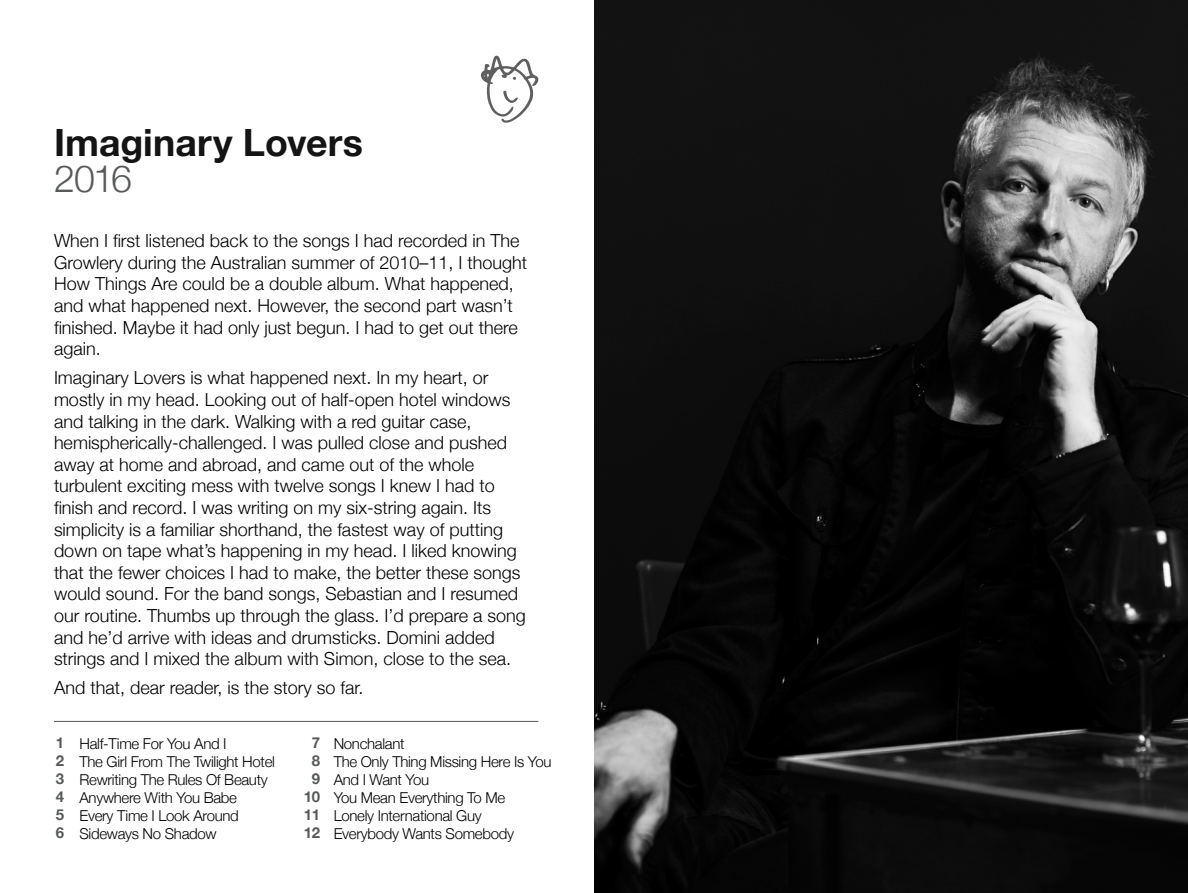
<style>
.page{position:relative;width:1188px;height:893px;background:#fff}
.page>*{position:absolute;margin:0;border:0;box-sizing:border-box;transform-origin:0 0}
.t1{font:700 37.5px "Helvetica Neue";color:#141414}
.t2{font:300 37.5px "Helvetica Neue";color:#58595b}
.t3{font:300 18px/21.6px "Helvetica Neue";color:#000}
.t4{font:300 15px/18px "Helvetica Neue";letter-spacing:-.02em;color:#000}
.t5{font:700 15px/18px "Helvetica Neue";color:#58595b;text-align:justify}
</style>
<div class="page">
<img style="left:594px;top:0;width:594px;height:893px">
<hr style="left:54px;top:721px;width:484px;height:1px;background:#58595b">
<svg style="left:481px;top:56px;width:58px;height:67px"></svg>
<h1 class="t1" style="left:54px;top:113px;width:311px">Imaginary Lovers</h1>
<h1 class="t2" style="left:54px;top:148px;width:80px">2016</h1>
<p class="t3" style="left:54px;top:229px;width:475px">When I first listened back to the songs I had recorded in The Growlery during the Australian summer of 2010–11, I thought How Things Are could be a double album. What happened, and what happened next. However, the second part wasn’t finished. Maybe it had only just begun. I had to get out there again.</p>
<p class="t3" style="left:54px;top:366px;width:473px">Imaginary Lovers is what happened next. In my heart, or mostly in my head. Looking out of half-open hotel windows and talking in the dark. Walking with a red guitar case, hemispherically-challenged. I was pulled close and pushed away at home and abroad, and came out of the whole turbulent exciting mess with twelve songs I knew I had to finish and record. I was writing on my six-string again. Its simplicity is a familiar shorthand, the fastest way of putting down on tape what’s happening in my head. I liked knowing that the fewer choices I had to make, the better these songs would sound. For the band songs, Sebastian and I resumed our routine. Thumbs up through the glass. I’d prepare a song and he’d arrive with ideas and drumsticks. Domini added strings and I mixed the album with Simon, close to the sea.</p>
<p class="t3" style="left:54px;top:676px;width:311px">And that, dear reader, is the story so far.</p>
<p class="t5" style="left:56px;top:733px;width:10px">1<br>2<br>3<br>4<br>5<br>6</p>
<p class="t5" style="left:304px;top:733px;width:18px;text-align:center">7<br>8<br>9<br>10<br>11<br>12</p>
<p class="t4" style="left:80px;top:733px;width:197px">Half-Time For You And I<br>The Girl From The Twilight Hotel<br>Rewriting The Rules Of Beauty<br>Anywhere With You Babe<br>Every Time I Look Around<br>Sideways No Shadow</p>
<p class="t4" style="left:334px;top:733px;width:219px">Nonchalant<br>The Only Thing Missing Here Is You<br>And I Want You<br>You Mean Everything To Me<br>Lonely International Guy<br>Everybody Wants Somebody</p>
</div>
